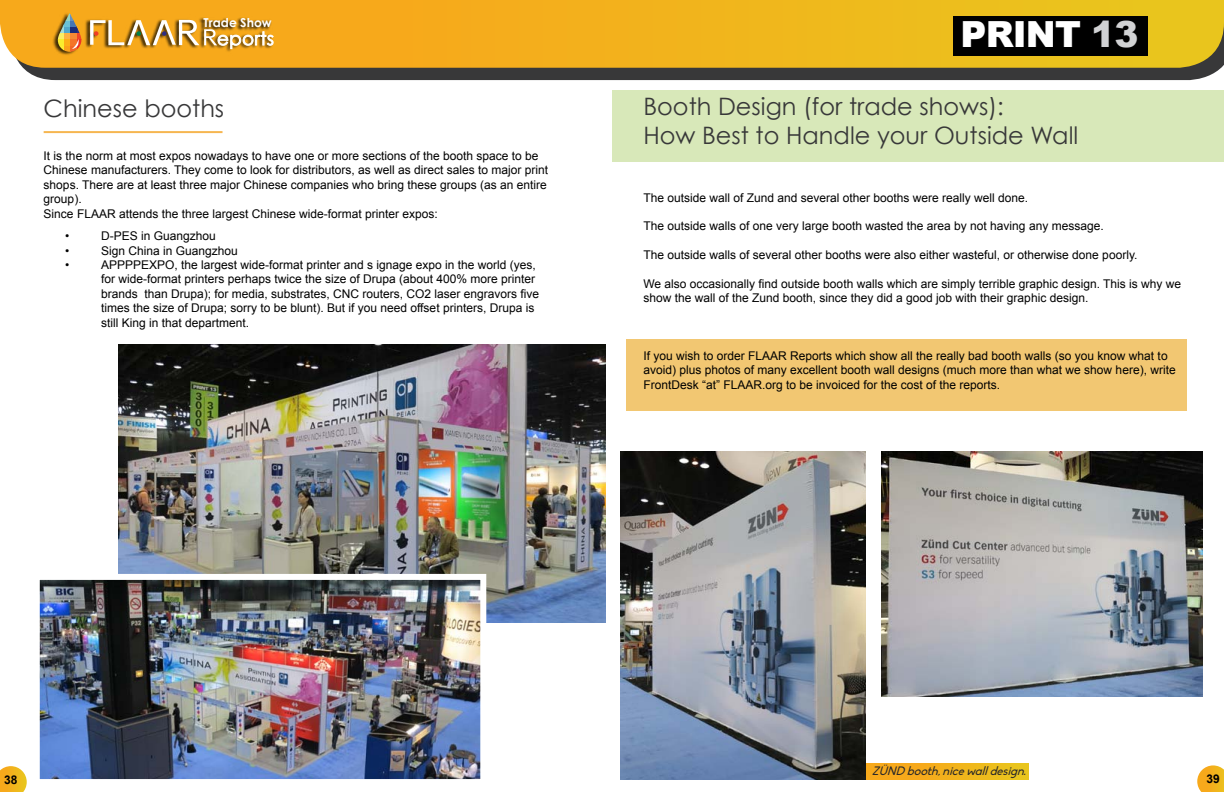
<style>
.page{position:relative;width:1224px;height:792px;background:#fff}
.page>*{position:absolute;margin:0;border:0;box-sizing:border-box;transform-origin:0 0}
.t1{font:900 36px "Arial";letter-spacing:-.025em;color:#fff}
.t2{font:24px/28.8px "Century Gothic";color:#383839}
.t3{font:700 12.3px "Century Gothic";color:#fff}
.t4{font:12px/14.4px "Arial";color:#000}
.t5{font:italic 12px "Biko";color:#292829}
.t6{font:700 12px "Arial";color:#000}
.s1{color:#d1d2d4}
</style>
<div class="page">
<div style="left:23px;top:68px;width:1198px;height:12px;background:#383839"></div>
<svg style="left:0;top:0;width:1224px;height:68px;background:#eeb11d"></svg>
<div style="left:954px;top:16px;width:194px;height:39px;background:#000"></div>
<div style="left:53px;top:12px;width:220px;height:43px;background:#000;opacity:.75"></div>
<div style="left:63px;top:27px;width:8px;height:6px;background:#51a8cb"></div>
<div style="left:63px;top:20px;width:8px;height:7px;background:#6ac1d6"></div>
<div style="left:63px;top:46px;width:8px;height:6px;background:#faa21b"></div>
<div style="left:63px;top:33px;width:8px;height:7px;background:#fcb242"></div>
<div style="left:63px;top:40px;width:8px;height:6px;background:#fcaf17"></div>
<svg style="left:63px;top:14px;width:8px;height:6px"></svg>
<svg style="left:56px;top:27px;width:8px;height:6px"></svg>
<svg style="left:56px;top:20px;width:8px;height:7px"></svg>
<svg style="left:56px;top:46px;width:8px;height:6px"></svg>
<svg style="left:56px;top:33px;width:8px;height:7px"></svg>
<svg style="left:56px;top:40px;width:8px;height:6px"></svg>
<div style="left:71px;top:27px;width:7px;height:6px;background:#1b2c7a"></div>
<div style="left:71px;top:20px;width:7px;height:7px;background:#4675b5"></div>
<div style="left:71px;top:33px;width:7px;height:7px;background:#f68935"></div>
<div style="left:71px;top:40px;width:7px;height:6px;background:#f47429"></div>
<div style="left:71px;top:14px;width:7px;height:6px;background:#f7a91b"></div>
<svg style="left:63px;top:13px;width:15px;height:1px"></svg>
<svg style="left:72px;top:20px;width:11px;height:32px"></svg>
<svg style="left:90px;top:20px;width:184px;height:29px"></svg>
<div style="left:626px;top:339px;width:561px;height:72px;background:#f2c772"></div>
<img style="left:118px;top:344px;width:487px;height:279px">
<img style="left:41px;top:581px;width:438px;height:197px">
<div style="left:34px;top:574px;width:452px;height:211px;border:6px solid #fff"></div>
<hr style="left:44px;top:131px;width:179px;height:2px;background:#f6b650">
<svg style="left:867px;top:764px;width:162px;height:15px;background:#f1b31b"></svg>
<div style="left:612px;top:90px;width:612px;height:72px;background:#d8e8b9"></div>
<img style="left:621px;top:451px;width:245px;height:328px">
<img style="left:881px;top:452px;width:322px;height:244px">
<svg style="left:0;top:766px;width:27px;height:26px"></svg>
<svg style="left:1197px;top:765px;width:27px;height:27px"></svg>
<p class="t3" style="left:204px;top:15px;width:70px">Trade Show</p>
<h1 class="t1" style="left:961px;top:8px;width:179px">PRINT <span class="s1">13</span></h1>
<h2 class="t2" style="left:44px;top:93px;width:182px">Chinese booths</h2>
<p class="t4" style="left:44px;top:149px;width:506px">It is the norm at most expos nowadays to have one or more sections of the booth space to be Chinese manufacturers. They come to look for distributors, as well as direct sales to major print shops. There are at least three major Chinese companies who bring these groups (as an entire group).<br>Since FLAAR attends the three largest Chinese wide-format printer expos:</p>
<p class="t4" style="left:65px;top:229px;width:6px">•</p>
<p class="t4" style="left:101px;top:229px;width:116px">D-PES in Guangzhou</p>
<p class="t4" style="left:65px;top:243px;width:6px">•</p>
<p class="t4" style="left:101px;top:243px;width:138px">Sign China in Guangzhou</p>
<p class="t4" style="left:65px;top:258px;width:6px">•</p>
<p class="t4" style="left:101px;top:258px;width:440px">APPPPEXPO, the largest wide-format printer and s ignage expo in the world (yes, for wide-format printers perhaps twice the size of Drupa (about 400% more printer brands than Drupa); for media, substrates, CNC routers, CO2 laser engravors five times the size of Drupa; sorry to be blunt). But if you need offset printers, Drupa is still King in that department.</p>
<h2 class="t2" style="left:643px;top:92px;width:436px">Booth Design (for trade shows):<br>How Best to Handle your Outside Wall</h2>
<p class="t4" style="left:643px;top:190px;width:386px">The outside wall of Zund and several other booths were really well done.</p>
<p class="t4" style="left:643px;top:219px;width:462px">The outside walls of one very large booth wasted the area by not having any message.</p>
<p class="t4" style="left:643px;top:248px;width:496px">The outside walls of several other booths were also either wasteful, or otherwise done poorly.</p>
<p class="t4" style="left:643px;top:277px;width:539px">We also occasionally find outside booth walls which are simply terrible graphic design. This is why we show the wall of the Zund booth, since they did a good job with their graphic design.</p>
<p class="t4" style="left:643px;top:349px;width:534px">If you wish to order FLAAR Reports which show all the really bad booth walls (so you know what to avoid) plus photos of many excellent booth wall designs (much more than what we show here), write<br>FrontDesk “at” FLAAR.org to be invoiced for the cost of the reports.</p>
<p class="t5" style="left:872px;top:764px;width:159px">ZÜND booth,nicewalldesign.</p>
<p class="t6" style="left:4px;top:772px;width:15px">38</p>
<p class="t6" style="left:1206px;top:771px;width:15px">39</p>
</div>
